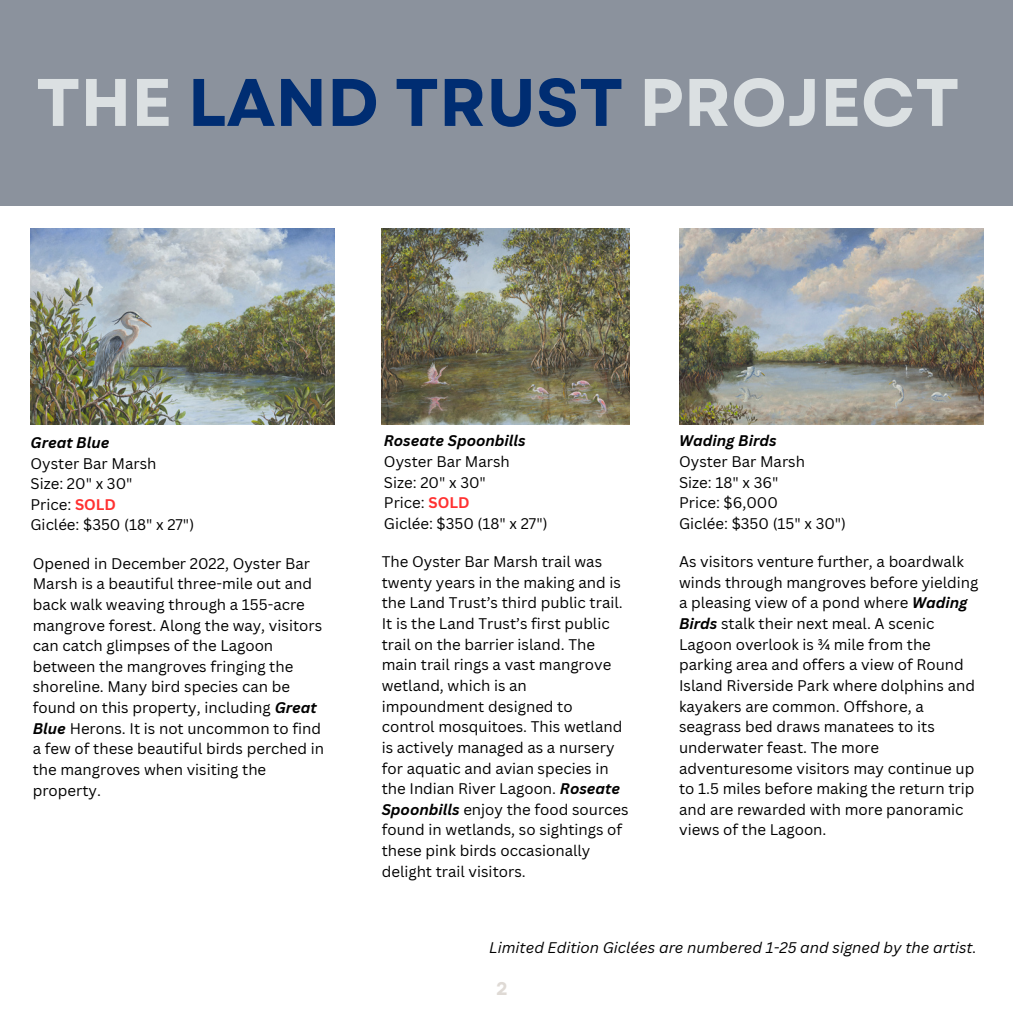
<style>
.page{position:relative;width:1013px;height:1013px;background:#fff}
.page>*{position:absolute;margin:0;border:0;box-sizing:border-box;transform-origin:0 0}
.t1{font:700 67px "Garet";color:#dbe0e2}
.t2{font:700 18.25px "Garet";color:#dfdad5}
.t3{font:15px/20.6px "Canva Sans";color:#000}
.t4{font:italic 15px "Canva Sans";color:#000}
.t5{font:italic 700 15px "Canva Sans";color:#000}
.s1{color:#002d72}
.s2{font-weight:700;color:#ff3131}
.s3{font-weight:700;font-style:italic}
</style>
<div class="page">
<div style="left:0;top:0;width:1012px;height:206px;background:#8b929d"></div>
<img style="left:31px;top:228px;width:303px;height:196px">
<img style="left:382px;top:228px;width:247px;height:196px">
<img style="left:679px;top:228px;width:304px;height:196px">
<h1 class="t1" style="left:36px;top:54px;width:925px">THE <span class="s1">LAND TRUST</span> PROJECT</h1>
<p class="t5" style="left:31px;top:432px;width:80px">Great Blue</p>
<p class="t3" style="left:31px;top:452px;width:127px">Oyster Bar Marsh</p>
<p class="t3" style="left:31px;top:473px;width:104px">Size: 20" x 30"</p>
<p class="t3" style="left:31px;top:493px;width:87px">Price: <span class="s2">SOLD</span></p>
<p class="t3" style="left:31px;top:514px;width:165px">Giclée: $350 (18" x 27")</p>
<p class="t3" style="left:33px;top:552px;width:293px">Opened in December 2022, Oyster Bar Marsh is a beautiful three-mile out and back walk weaving through a 155-acre mangrove forest. Along the way, visitors can catch glimpses of the Lagoon between the mangroves fringing the shoreline. Many bird species can be found on this property, including <span class="s3">Great Blue</span> Herons. It is not uncommon to find a few of these beautiful birds perched in the mangroves when visiting the property.</p>
<p class="t5" style="left:384px;top:430px;width:143px">Roseate Spoonbills</p>
<p class="t3" style="left:384px;top:451px;width:127px">Oyster Bar Marsh</p>
<p class="t3" style="left:384px;top:471px;width:104px">Size: 20" x 30"</p>
<p class="t3" style="left:384px;top:492px;width:87px">Price: <span class="s2">SOLD</span></p>
<p class="t3" style="left:384px;top:513px;width:165px">Giclée: $350 (18" x 27")</p>
<p class="t3" style="left:382px;top:551px;width:248px">The Oyster Bar Marsh trail was twenty years in the making and is the Land Trust’s third public trail.<br>It is the Land Trust’s first public trail on the barrier island. The main trail rings a vast mangrove wetland, which is an impoundment designed to control mosquitoes. This wetland is actively managed as a nursery for aquatic and avian species in the Indian River Lagoon. <span class="s3">Roseate<br>Spoonbills</span> enjoy the food sources found in wetlands, so sightings of these pink birds occasionally delight trail visitors.</p>
<p class="t5" style="left:679px;top:430px;width:99px">Wading Birds</p>
<p class="t3" style="left:679px;top:451px;width:127px">Oyster Bar Marsh</p>
<p class="t3" style="left:679px;top:471px;width:101px">Size: 18" x 36"</p>
<p class="t3" style="left:679px;top:492px;width:100px">Price: $6,000</p>
<p class="t3" style="left:679px;top:513px;width:169px">Giclée: $350 (15" x 30")</p>
<p class="t3" style="left:679px;top:551px;width:301px">As visitors venture further, a boardwalk winds through mangroves before yielding a pleasing view of a pond where <span class="s3">Wading Birds</span> stalk their next meal. A scenic Lagoon overlook is ¾ mile from the parking area and offers a view of Round Island Riverside Park where dolphins and kayakers are common. Offshore, a seagrass bed draws manatees to its underwater feast. The more adventuresome visitors may continue up to 1.5 miles before making the return trip and are rewarded with more panoramic views of the Lagoon.</p>
<p class="t4" style="left:489px;top:936px;width:489px">Limited Edition Giclées are numbered 1-25 and signed by the artist.</p>
<p class="t2" style="left:496px;top:975px;width:13px">2</p>
</div>
